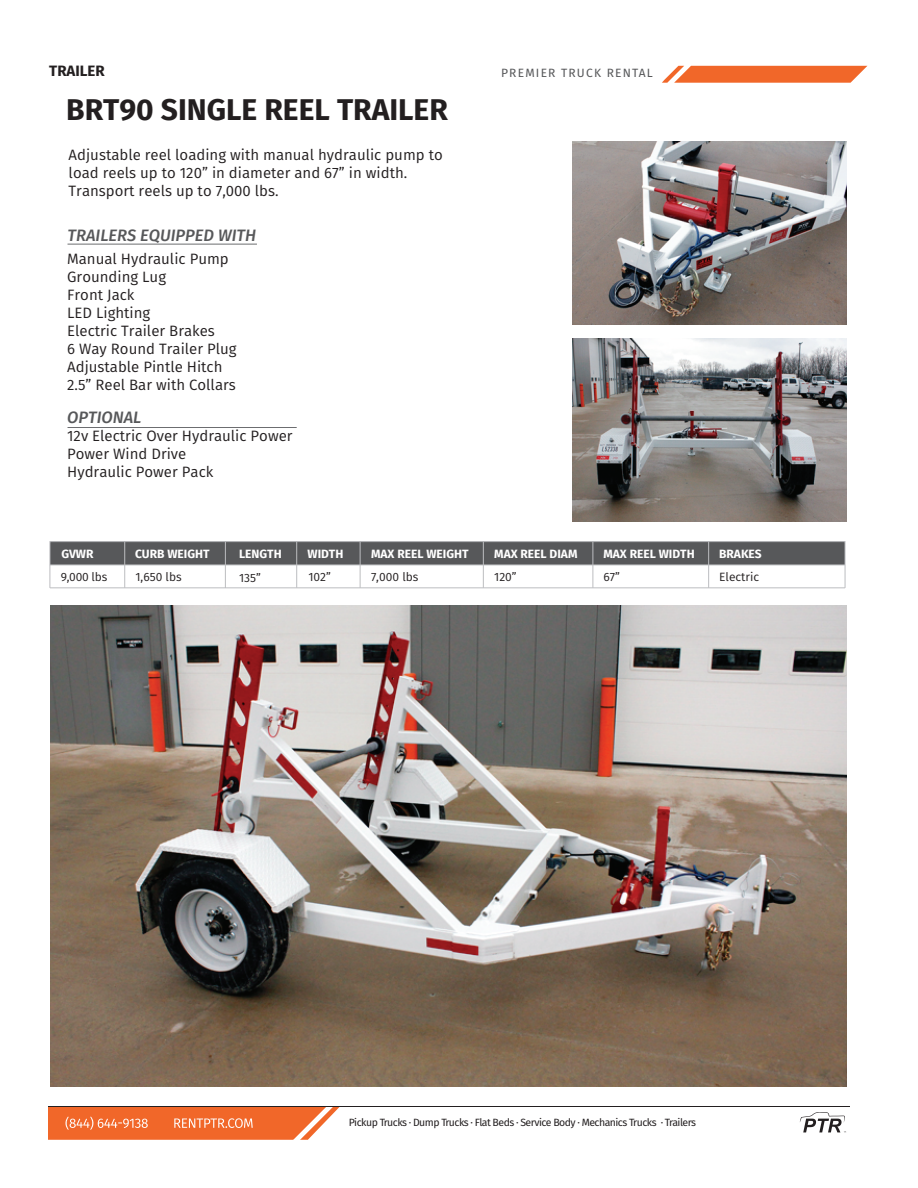
<style>
.page{position:relative;width:918px;height:1188px;background:#fff}
.page>*{position:absolute;margin:0;border:0;box-sizing:border-box;transform-origin:0 0}
.t1{font:700 30px "Fira Sans";color:#231f20}
.t2{font:italic 500 16.5px "Fira Sans";color:#57585a}
.t3{font:15px/18px "Fira Sans";color:#231f20}
.t4{font:700 15px "Fira Sans";color:#231f20}
.t5{font:700 12px "Fira Sans";color:#fff}
.t6{font:12px "Fira Sans";color:#231f20}
.t7{font:12px "Fira Sans";letter-spacing:.1em;color:#57585a}
.t8{font:10.5px "Fira Sans";letter-spacing:-.05em;color:#231f20}
</style>
<div class="page">
<div style="left:50px;top:542px;width:795px;height:23px;background:#57585a"></div>
<div style="left:50px;top:541px;width:795px;height:47px;border:1px solid #bcbdc0"></div>
<hr style="left:50px;top:587px;width:795px;height:1px;background:#bcbdc0">
<hr style="left:50px;top:565px;width:795px;height:1px;background:#bcbdc0">
<hr style="left:296px;top:541px;width:1px;height:47px;background:#bcbdc0">
<hr style="left:225px;top:542px;width:1px;height:46px;background:#bcbdc0">
<hr style="left:124px;top:542px;width:1px;height:46px;background:#bcbdc0">
<hr style="left:360px;top:542px;width:1px;height:46px;background:#bcbdc0">
<hr style="left:483px;top:542px;width:1px;height:46px;background:#bcbdc0">
<hr style="left:593px;top:542px;width:1px;height:46px;background:#bcbdc0">
<hr style="left:708px;top:542px;width:1px;height:46px;background:#bcbdc0">
<svg style="left:800px;top:1112px;width:46px;height:20px"></svg>
<svg style="left:48px;top:1107px;width:292px;height:33px;background:#f27b45"></svg>
<hr style="left:48px;top:1106px;width:802px;height:1px;background:#231f20">
<svg style="left:662px;top:65px;width:205px;height:18px;background:#f3804c"></svg>
<hr style="left:68px;top:244px;width:189px;height:1px;background:#6c6d70">
<hr style="left:68px;top:427px;width:229px;height:1px;background:#6c6d70">
<img style="left:572px;top:339px;width:275px;height:183px">
<img style="left:572px;top:141px;width:275px;height:183px">
<img style="left:50px;top:606px;width:797px;height:480px">
<p class="t4" style="left:49px;top:58px;width:57px">TRAILER</p>
<h1 class="t1" style="left:66px;top:85px;width:383px">BRT90 SINGLE REEL TRAILER</h1>
<p class="t3" style="left:69px;top:145px;width:376px">Adjustable reel loading with manual hydraulic pump to load reels up to 120” in diameter and 67” in width.<br>Transport reels up to 7,000 lbs.</p>
<p class="t2" style="left:68px;top:222px;width:190px">TRAILERS EQUIPPED WITH</p>
<p class="t3" style="left:67px;top:249px;width:171px">Manual Hydraulic Pump<br>Grounding Lug<br>Front Jack<br>LED Lighting<br>Electric Trailer Brakes<br>6 Way Round Trailer Plug<br>Adjustable Pintle Hitch<br>2.5” Reel Bar with Collars</p>
<p class="t2" style="left:67px;top:404px;width:76px">OPTIONAL</p>
<p class="t3" style="left:67px;top:427px;width:227px">12v Electric Over Hydraulic Power<br>Power Wind Drive<br>Hydraulic Power Pack</p>
<p class="t7" style="left:501px;top:64px;width:153px">PREMIER TRUCK RENTAL</p>
<p class="t5" style="left:61px;top:543px;width:34px">GVWR</p>
<p class="t5" style="left:135px;top:543px;width:76px">CURB WEIGHT</p>
<p class="t5" style="left:239px;top:543px;width:44px">LENGTH</p>
<p class="t5" style="left:308px;top:543px;width:37px">WIDTH</p>
<p class="t5" style="left:371px;top:543px;width:99px">MAX REEL WEIGHT</p>
<p class="t6" style="left:61px;top:568px;width:48px">9,000 lbs</p>
<p class="t6" style="left:135px;top:568px;width:48px">1,650 lbs</p>
<p class="t6" style="left:308px;top:568px;width:24px">102”</p>
<p class="t6" style="left:371px;top:568px;width:49px">7,000 lbs</p>
<p class="t5" style="left:719px;top:543px;width:44px">BRAKES</p>
<p class="t5" style="left:494px;top:543px;width:85px">MAX REEL DIAM</p>
<p class="t6" style="left:494px;top:568px;width:24px">120”</p>
<p class="t5" style="left:603px;top:543px;width:93px">MAX REEL WIDTH</p>
<p class="t6" style="left:603px;top:568px;width:18px">67”</p>
<p class="t6" style="left:239px;top:568px;width:23px">135”</p>
<p class="t6" style="left:719px;top:568px;width:42px">Electric</p>
<p class="t8" style="left:349px;top:1115px;width:349px">Pickup Trucks · Dump Trucks · Flat Beds · Service Body · Mechanics Trucks · Trailers</p>
</div>
